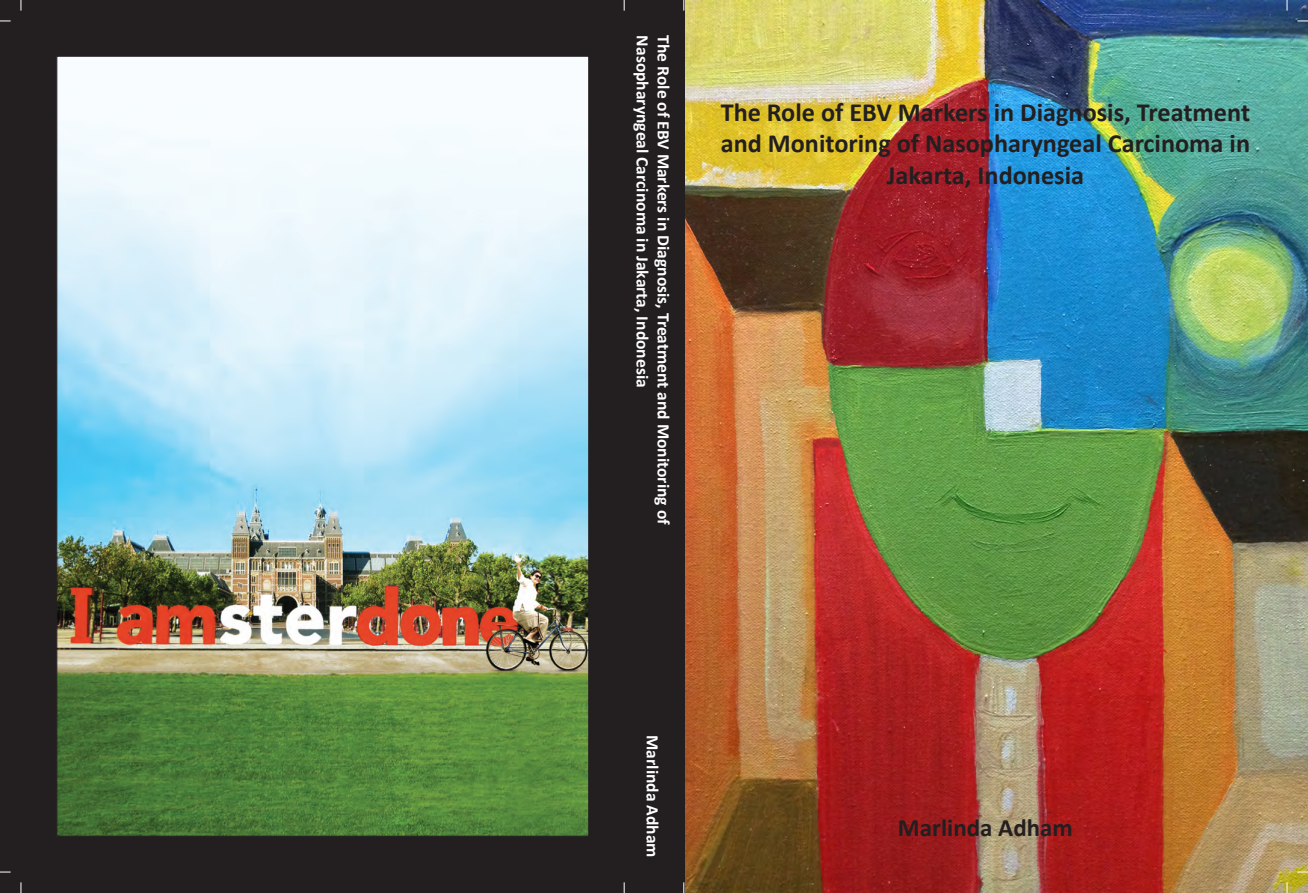
<style>
.page{position:relative;width:1308px;height:893px;background:#fff}
.page>*{position:absolute;margin:0;border:0;box-sizing:border-box;transform-origin:0 0}
.Text{font:700 26.25px/31.5px "Calibri";color:#231f20;text-align:center}
.Text-2{font:700 25px "Calibri";color:#231f20}
.Text-3{font:700 17.5px "Calibri";color:#fff}
</style>
<div class="page">
<div style="left:0;top:0;width:624px;height:893px;background:#231f20"></div>
<img style="left:684px;top:0;width:623px;height:893px">
<img style="left:58px;top:58px;width:529px;height:777px">
<div style="left:624px;top:0;width:60px;height:893px;background:#231f20"></div>
<p class="Text-3" style="left:653px;top:35px;width:354px;rotate:90deg">Nasopharyngeal Carcinoma in Jakarta, Indonesia</p>
<p class="Text-3" style="left:674px;top:35px;width:491px;rotate:90deg">The Role of EBV Markers in Diagnosis, Treatment and Monitoring of</p>
<p class="Text" style="left:720px;top:95px;width:531px">The Role of EBV Markers in Diagnosis, Treatment and Monitoring of Nasopharyngeal Carcinoma in<br>Jakarta, Indonesia</p>
<p class="Text-3" style="left:663px;top:735px;width:124px;rotate:90deg">Marlinda Adham</p>
<p class="Text-2" style="left:898px;top:812px;width:176px">Marlinda Adham</p>
</div>
